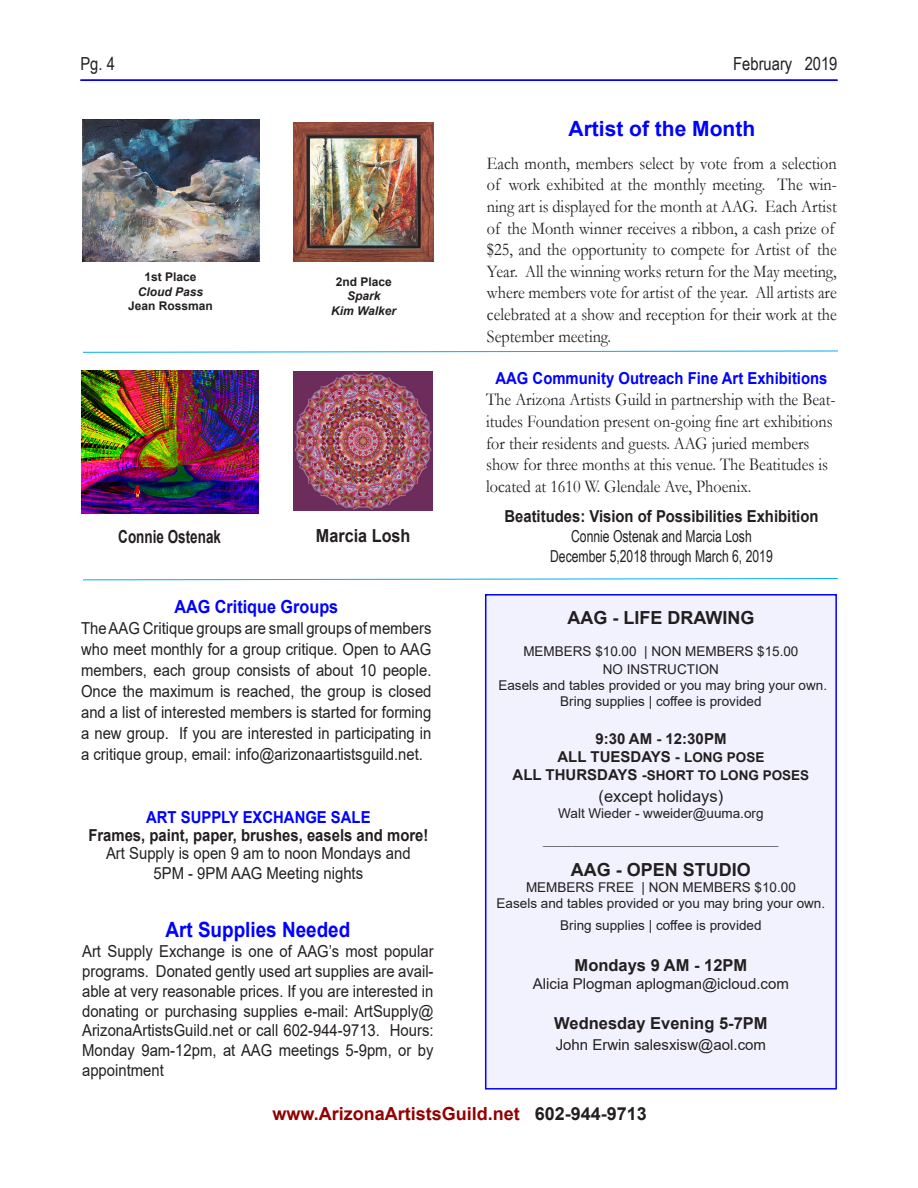
<style>
.page{position:relative;width:918px;height:1188px;background:#fff}
.page>*{position:absolute;margin:0;border:0;box-sizing:border-box;transform-origin:0 0}
.t1{font:700 21px "Arial";color:#00f;scale:.9 1}
.t2{font:700 21px "Arial";color:#00f}
.t3{font:18px/21.6px "Garamond";color:#231f20;text-align:justify;scale:.9 1}
.t4{font:700 18px "Arial";color:#930000}
.t5{font:700 18px "Arial";color:#231f20}
.t6{font:700 18px "Arial";color:#00f;scale:.9 1}
.t7{font:18px "Arial Narrow";color:#231f20}
.t8{font:700 18px "Arial";color:#231f20;scale:.75 1}
.t9{font:700 18px "Arial";color:#231f20;scale:.9 1}
.t10{font:16.5px/19.8px "Arial";color:#231f20;text-align:justify;scale:.9 1}
.t11{font:700 16.5px "Arial";color:#231f20;scale:.9 1}
.t12{font:700 16.5px "Arial";color:#00f;scale:.9 1}
.t13{font:16.5px/19.8px "Arial Narrow";color:#231f20;text-align:center;scale:.9 1}
.t14{font:700 16.5px "Arial";color:#231f20}
.t15{font:16.5px "Arial";color:#231f20}
.t16{font:15px "Arial";color:#231f20}
.t17{font:700 15px/18px "Arial";color:#231f20;text-align:center}
.t18{font:13.5px/16.2px "Arial";color:#231f20;text-align:center}
.t19{font:700 13.5px "Arial";color:#231f20}
.t20{font:700 12px "Arial";color:#231f20}
.t21{font:italic 700 12px/14.4px "Arial";color:#231f20;text-align:center}
.t22{font:9px "Arial";color:#231f20}
.s1{font-size:13.5px}
.s2{font-size:15px}
.s3{color:#231f20}
</style>
<div class="page">
<hr style="left:80px;top:80px;width:758px;height:1px;background:#00f">
<img style="left:83px;top:119px;width:177px;height:142px">
<img style="left:294px;top:122px;width:140px;height:139px">
<img style="left:294px;top:371px;width:139px;height:139px">
<img style="left:81px;top:370px;width:177px;height:143px">
<div style="left:486px;top:595px;width:350px;height:494px;background:#f2f2ff"></div>
<div style="left:485px;top:594px;width:352px;height:496px;border:2px solid #00f"></div>
<svg style="left:83px;top:350px;width:755px;height:3px"></svg>
<svg style="left:83px;top:578px;width:755px;height:3px"></svg>
<p class="t7" style="left:80px;top:51px;width:36px">Pg. 4</p>
<p class="t7" style="left:733px;top:51px;width:106px">February 2019</p>
<p class="t20" style="left:145px;top:269px;width:54px">1st Place</p>
<p class="t21" style="left:138px;top:285px;width:67px">Cloud Pass</p>
<p class="t20" style="left:128px;top:298px;width:86px">Jean Rossman</p>
<p class="t20" style="left:336px;top:273px;width:58px">2nd Place</p>
<p class="t21" style="left:331px;top:289px;width:67px">Spark<br>Kim Walker</p>
<p class="t8" style="left:118px;top:524px;width:139px">Connie Ostenak</p>
<p class="t9" style="left:316px;top:523px;width:107px">Marcia Losh</p>
<p class="t6" style="left:174px;top:594px;width:184px">AAG Critique Groups</p>
<p class="t10" style="left:81px;top:618px;width:391px;line-height:21px">The AAG Critique groups are small groups of members who meet monthly for a group critique. Open to AAG members, each group consists of about 10 people.<br>Once the maximum is reached, the group is closed and a list of interested members is started for forming a new group. If you are interested in participating in a critique group, email: info@arizonaartistsguild.net.</p>
<p class="t12" style="left:146px;top:806px;width:251px">ART SUPPLY EXCHANGE SALE</p>
<p class="t11" style="left:88px;top:824px;width:379px">Frames, paint, paper, brushes, easels and more!</p>
<p class="t10" style="left:106px;top:843px;width:340px;text-align:center">Art Supply is open 9 am to noon Mondays and<br>5PM - 9PM AAG Meeting nights</p>
<p class="t1" style="left:165px;top:915px;width:207px">Art Supplies Needed</p>
<p class="t10" style="left:82px;top:941px;width:392px">Art Supply Exchange is one of AAG’s most popular programs. Donated gently used art supplies are avail&shy;able at very reasonable prices. If you are interested in donating or purchasing supplies e-mail: ArtSupply@ ArizonaArtistsGuild.net or call 602-944-9713. Hours:<br>Monday 9am-12pm, at AAG meetings 5-9pm, or by appointment</p>
<p class="t2" style="left:569px;top:114px;width:188px">Artist of the Month</p>
<p class="t3" style="left:487px;top:152px;width:390px">Each month, members select by vote from a selection of work exhibited at the monthly meeting. The win&shy;ning art is displayed for the month at AAG. Each Artist of the Month winner receives a ribbon, a cash prize of $25, and the opportunity to compete for Artist of the Year. All the winning works return for the May meeting, where members vote for artist of the year. All artists are celebrated at a show and reception for their work at the September meeting.</p>
<p class="t12" style="left:496px;top:366px;width:370px">AAG Community Outreach Fine Art Exhibitions</p>
<p class="t3" style="left:486px;top:389px;width:390px;text-align:left">The Arizona Artists Guild in partnership with the Beat&shy;itudes Foundation present on-going fine art exhibitions for their residents and guests. AAG juried members show for three months at this venue. The Beatitudes is located at 1610 W. Glendale Ave, Phoenix.</p>
<p class="t11" style="left:504px;top:505px;width:351px">Beatitudes: Vision of Possibilities Exhibition</p>
<p class="t13" style="left:550px;top:526px;width:249px">Connie Ostenak and Marcia Losh<br>December 5,2018 through March 6, 2019</p>
<p class="t5" style="left:567px;top:605px;width:188px">AAG - LIFE DRAWING</p>
<p class="t18" style="left:523px;top:642px;width:277px;line-height:18px">MEMBERS $10.00 | NON MEMBERS $15.00<br>NO INSTRUCTION</p>
<p class="t18" style="left:498px;top:677px;width:330px">Easels and tables provided or you may bring your own.<br>Bring supplies | coffee is provided</p>
<p class="t17" style="left:557px;top:730px;width:208px">9:30 AM - 12:30PM<br>ALL TUESDAYS - <span class="s1">LONG POSE</span></p>
<p class="t19" style="left:513px;top:766px;width:298px"><span class="s2">ALL THURSDAYS -</span>SHORT TO LONG POSES</p>
<p class="t15" style="left:599px;top:785px;width:126px">(except holidays)</p>
<p class="t18" style="left:558px;top:805px;width:207px">Walt Wieder - wweider@uuma.org</p>
<p class="t22" style="left:543px;top:836px;width:237px">_______________________________________________</p>
<p class="t5" style="left:571px;top:857px;width:182px">AAG - OPEN STUDIO</p>
<p class="t18" style="left:497px;top:879px;width:330px">MEMBERS FREE | NON MEMBERS $10.00<br>Easels and tables provided or you may bring your own.</p>
<p class="t18" style="left:560px;top:917px;width:203px">Bring supplies | coffee is provided</p>
<p class="t14" style="left:575px;top:954px;width:174px">Mondays 9 AM - 12PM</p>
<p class="t16" style="left:533px;top:973px;width:258px">Alicia Plogman aplogman@icloud.com</p>
<p class="t14" style="left:554px;top:1011px;width:215px">Wednesday Evening 5-7PM</p>
<p class="t16" style="left:556px;top:1035px;width:212px">John Erwin salesxisw@aol.com</p>
<p class="t4" style="left:272px;top:1101px;width:376px">www.ArizonaArtistsGuild.net <span class="s3">602-944-9713</span></p>
</div>
